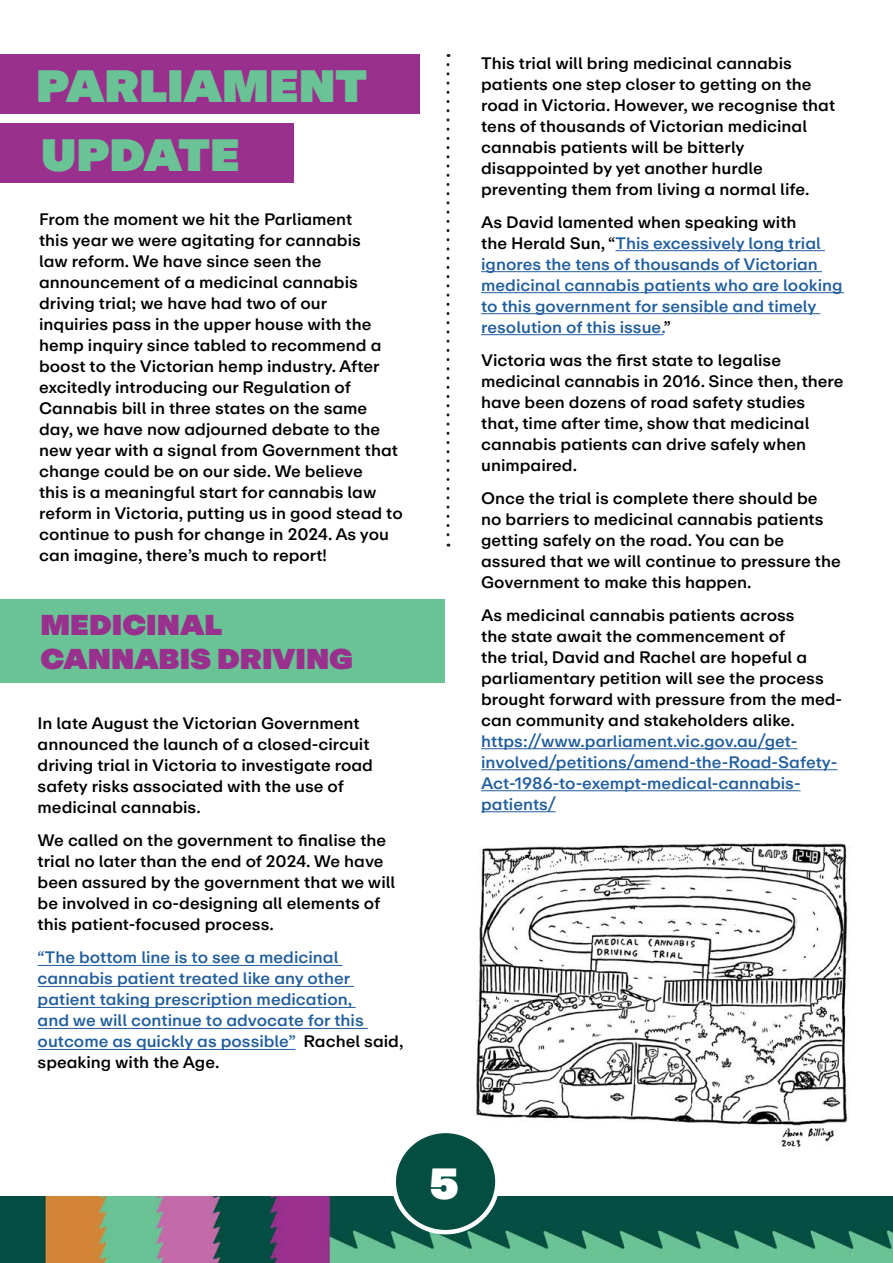
<style>
.page{position:relative;width:893px;height:1263px;background:#fff}
.page>*{position:absolute;margin:0;border:0;box-sizing:border-box;transform-origin:0 0}
.Page_Heading{font:900 45px "ABC Repro";color:#69c395}
.t1{font:900 43.35px "ABC Repro";color:#fff}
.t2{font:900 28.5px/34.2px "ABC Repro";color:#9a308d}
.t3{font:500 16.5px/21px "ABC Repro";color:#000}
.t4{font:500 16.5px/21px "ABC Repro";color:#215e9e}
.s1{color:#000}
</style>
<div class="page">
<img style="left:0;top:1196px;width:893px;height:67px">
<img style="left:475px;top:843px;width:373px;height:303px">
<div style="left:394px;top:1131px;width:103px;height:101px;background:#044d41;border-radius:50%"></div>
<div style="left:391px;top:1129px;width:109px;height:105px;border:4px solid #fff;border-radius:50%"></div>
<div style="left:0;top:54px;width:420px;height:60px;background:#9a308d"></div>
<div style="left:0;top:123px;width:294px;height:59px;background:#9a308d"></div>
<hr style="left:38px;top:965px;width:305px;height:1px;background:#215e9e">
<hr style="left:38px;top:986px;width:316px;height:1px;background:#215e9e">
<hr style="left:38px;top:1007px;width:318px;height:1px;background:#215e9e">
<hr style="left:38px;top:1028px;width:330px;height:1px;background:#215e9e">
<hr style="left:38px;top:1049px;width:258px;height:1px;background:#215e9e">
<svg style="left:446px;top:65px;width:3px;height:482px"></svg>
<div style="left:0;top:599px;width:444px;height:83px;background:#69c395"></div>
<hr style="left:615px;top:250px;width:210px;height:1px;background:#215e9e">
<hr style="left:481px;top:271px;width:341px;height:1px;background:#215e9e">
<hr style="left:481px;top:292px;width:363px;height:1px;background:#215e9e">
<hr style="left:481px;top:313px;width:339px;height:1px;background:#215e9e">
<hr style="left:481px;top:334px;width:183px;height:1px;background:#215e9e">
<hr style="left:481px;top:748px;width:316px;height:1px;background:#215e9e">
<hr style="left:481px;top:769px;width:356px;height:1px;background:#215e9e">
<hr style="left:481px;top:790px;width:320px;height:1px;background:#215e9e">
<hr style="left:481px;top:811px;width:75px;height:1px;background:#215e9e">
<p class="Page_Heading" style="left:36px;top:55px;width:332px">PARLIAMENT</p>
<p class="Page_Heading" style="left:41px;top:123px;width:200px">UPDATE</p>
<p class="t3" style="left:39px;top:209px;width:315px">From the moment we hit the Parliament</p>
<p class="t3" style="left:39px;top:230px;width:365px">this year we were agitating for cannabis<br>law reform. We have since seen the announcement of a medicinal cannabis driving trial; we have had two of our<br>inquiries pass in the upper house with the hemp inquiry since tabled to recommend a boost to the Victorian hemp industry. After excitedly introducing our Regulation of Cannabis bill in three states on the same day, we have now adjourned debate to the new year with a signal from Government that change could be on our side. We believe<br>this is a meaningful start for cannabis law reform in Victoria, putting us in good stead to continue to push for change in 2024. As you can imagine, there’s much to report!</p>
<p class="t2" style="left:40px;top:608px;width:314px">MEDICINAL<br>CANNABIS DRIVING</p>
<p class="t3" style="left:38px;top:713px;width:337px">In late August the Victorian Government announced the launch of a closed-circuit driving trial in Victoria to investigate road safety risks associated with the use of medicinal cannabis.</p>
<p class="t3" style="left:38px;top:830px;width:359px">We called on the government to finalise the trial no later than the end of 2024. We have been assured by the government that we will be involved in co-designing all elements of this patient-focused process.</p>
<p class="t4" style="left:38px;top:947px;width:367px">“The bottom line is to see a medicinal cannabis patient treated like any other patient taking prescription medication,<br>and we will continue to advocate for this outcome as quickly as possible” <span class="s1">Rachel said, speaking with the Age.</span></p>
<p class="t3" style="left:481px;top:52px;width:356px">This trial will bring medicinal cannabis patients one step closer to getting on the road in Victoria. However, we recognise that tens of thousands of Victorian medicinal</p>
<p class="t3" style="left:481px;top:136px;width:330px">cannabis patients will be bitterly disappointed by yet another hurdle preventing them from living a normal life.</p>
<p class="t4" style="left:481px;top:211px;width:363px"><span class="s1">As David lamented when speaking with<br>the Herald Sun, “</span>This excessively long trial ignores the tens of thousands of Victorian medicinal cannabis patients who are looking to this government for sensible and timely resolution of this issue.<span class="s1">”</span></p>
<p class="t3" style="left:481px;top:349px;width:364px">Victoria was the first state to legalise medicinal cannabis in 2016. Since then, there have been dozens of road safety studies that, time after time, show that medicinal cannabis patients can drive safely when unimpaired.</p>
<p class="t3" style="left:481px;top:487px;width:361px">Once the trial is complete there should be no barriers to medicinal cannabis patients getting safely on the road. You can be assured that we will continue to pressure the Government to make this happen.</p>
<p class="t3" style="left:481px;top:604px;width:362px">As medicinal cannabis patients across<br>the state await the commencement of<br>the trial, David and Rachel are hopeful a parliamentary petition will see the process brought forward with pressure from the med&shy;can community and stakeholders alike.</p>
<p class="t4" style="left:481px;top:730px;width:358px">https://www.parliament.vic.gov.au/get&shy;involved/petitions/amend-the-Road-Safety-Act-1986-to-exempt-medical-cannabis&shy;patients/</p>
<p class="t1" style="left:429px;top:1153px;width:31px">5</p>
</div>
